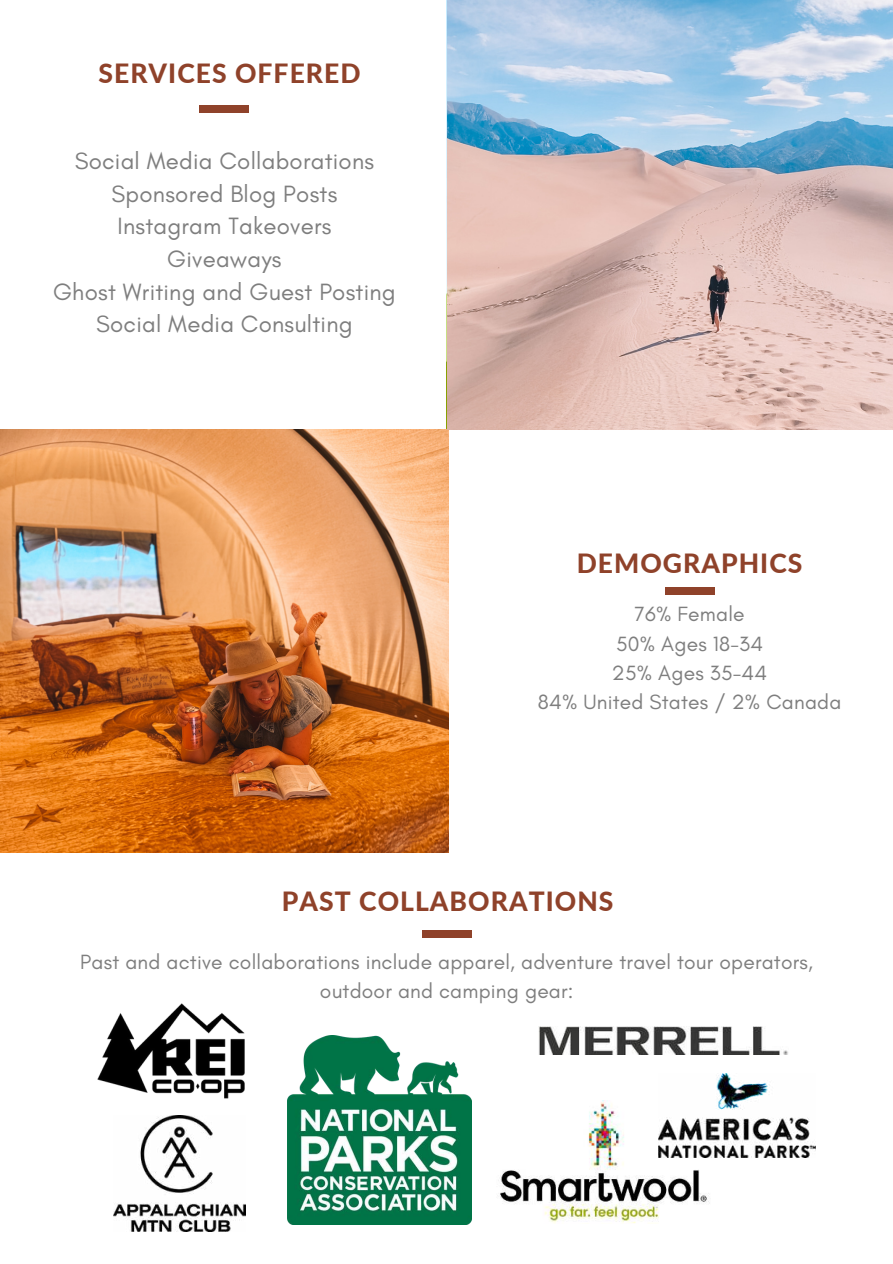
<style>
.page{position:relative;width:893px;height:1264px;background:#fff}
.page>*{position:absolute;margin:0;border:0;box-sizing:border-box;transform-origin:0 0}
.t1{font:800 26.4px "Lato";letter-spacing:.04em;color:#8f422a}
.t2{font:24px/32.7px "Glacial Indifference";letter-spacing:.01em;color:#7e7e7e;text-align:center}
.t3{font:21px/29.2px "Glacial Indifference";letter-spacing:.01em;color:#7e7e7e;text-align:center}
</style>
<div class="page">
<img style="left:0;top:429px;width:448px;height:423px">
<div style="left:200px;top:106px;width:49px;height:7px;background:#8f422a"></div>
<div style="left:664px;top:587px;width:50px;height:7px;background:#8f422a"></div>
<img style="left:447px;top:0;width:445px;height:429px">
<img style="left:539px;top:1026px;width:249px;height:28px">
<img style="left:98px;top:1003px;width:146px;height:95px">
<img style="left:498px;top:1100px;width:220px;height:123px">
<img style="left:288px;top:1035px;width:183px;height:189px">
<img style="left:658px;top:1073px;width:157px;height:83px">
<div style="left:422px;top:930px;width:50px;height:7px;background:#8f422a"></div>
<img style="left:113px;top:1115px;width:132px;height:115px">
<p class="t1" style="left:98px;top:54px;width:263px">SERVICES OFFERED</p>
<p class="t2" style="left:53px;top:145px;width:344px">Social Media Collaborations<br>Sponsored Blog Posts<br>Instagram Takeovers<br>Giveaways<br>Ghost Writing and Guest Posting<br>Social Media Consulting</p>
<p class="t1" style="left:576px;top:543px;width:227px">DEMOGRAPHICS</p>
<p class="t3" style="left:538px;top:600px;width:305px">76% Female<br>50% Ages 18-34<br>25% Ages 35-44<br>84% United States / 2% Canada</p>
<p class="t1" style="left:282px;top:881px;width:333px">PAST COLLABORATIONS</p>
<p class="t3" style="left:80px;top:947px;width:734px">Past and active collaborations include apparel, adventure travel tour operators, outdoor and camping gear:</p>
</div>
